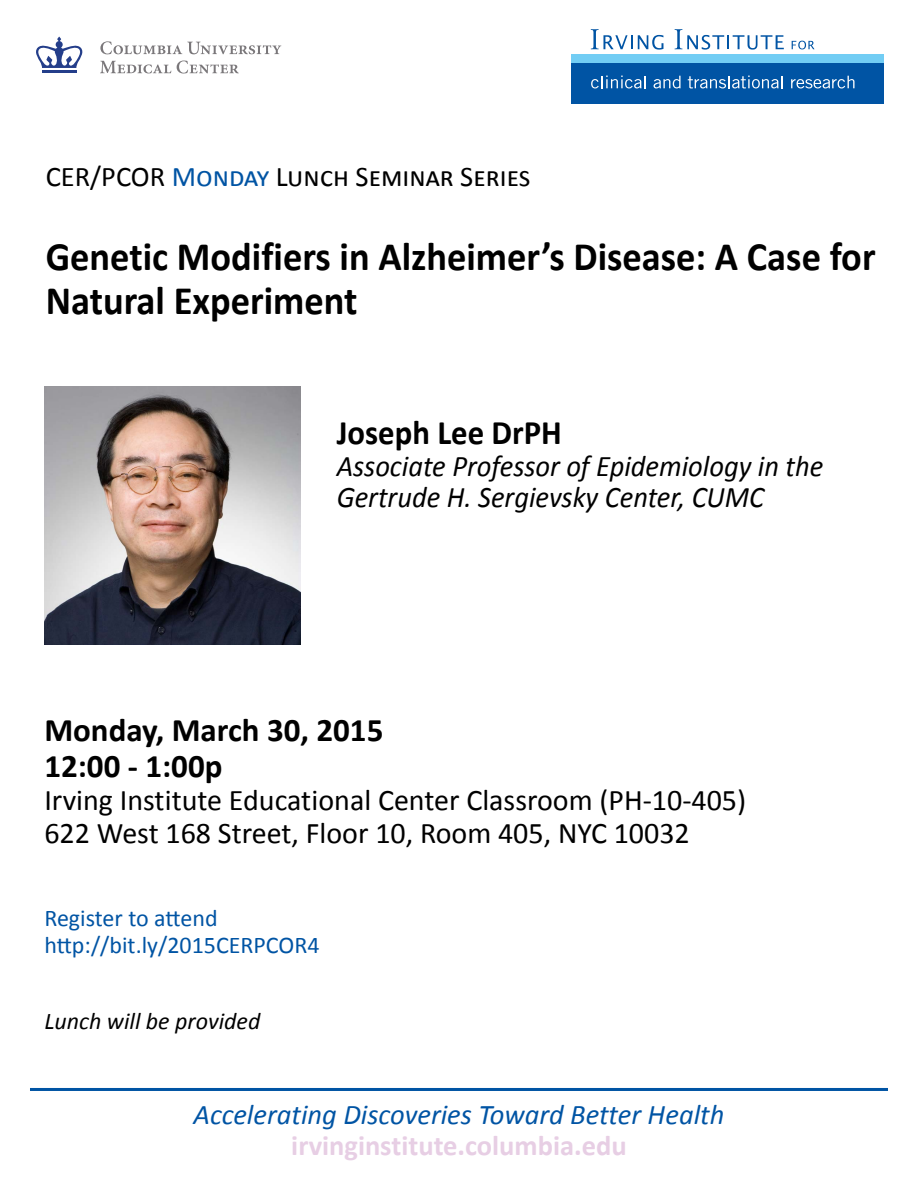
<style>
.page{position:relative;width:918px;height:1188px;background:#fff}
.page>*{position:absolute;margin:0;border:0;box-sizing:border-box;transform-origin:0 0}
.t1{font:700 40.5px/43.5px "Calibri";color:#000;scale:.95 1}
.t2{font:700 34.5px "Calibri";color:#000;scale:.95 1}
.t3{font:700 33px/36px "Calibri";color:#000}
.t4{font:30px/33px "Calibri";color:#000}
.t5{font:italic 30px/31.5px "Calibri";color:#000;scale:.95 1}
.t6{font:italic 28.5px "Calibri";color:#0054a4}
.t7{font:28.5px "Calibri";color:#000}
.t8{font:700 28.5px "Calibri";color:#e7cee4}
.t9{font:24px/27px "Calibri";color:#0054a4}
.t10{font:italic 24px "Calibri";color:#000}
.s1{color:#0054a4}
</style>
<div class="page">
<svg style="left:100px;top:41px;width:181px;height:13px"></svg>
<svg style="left:100px;top:61px;width:71px;height:12px"></svg>
<svg style="left:177px;top:61px;width:62px;height:13px"></svg>
<hr style="left:42px;top:70px;width:34px;height:3px;background:#243e8a">
<svg style="left:36px;top:37px;width:47px;height:31px"></svg>
<div style="left:571px;top:54px;width:313px;height:9px;background:#72cdf4"></div>
<div style="left:571px;top:63px;width:313px;height:40px;background:#0054a4"></div>
<svg style="left:591px;top:76px;width:55px;height:12px"></svg>
<svg style="left:654px;top:76px;width:27px;height:12px"></svg>
<svg style="left:688px;top:76px;width:95px;height:12px"></svg>
<svg style="left:791px;top:76px;width:64px;height:12px"></svg>
<svg style="left:591px;top:29px;width:72px;height:21px"></svg>
<svg style="left:675px;top:29px;width:109px;height:21px"></svg>
<svg style="left:792px;top:41px;width:23px;height:8px"></svg>
<img style="left:44px;top:386px;width:256px;height:258px">
<hr style="left:30px;top:1088px;width:858px;height:3px;background:#0054a4">
<p class="t7" style="left:46px;top:158px;width:486px">CER/PCOR <span class="s1">Monday</span> Lunch Seminar Series</p>
<h1 class="t1" style="left:46px;top:235px;width:875px">Genetic Modifiers in Alzheimer’s Disease: A Case for<br>Natural Experiment</h1>
<p class="t2" style="left:337px;top:411px;width:239px">Joseph Lee DrPH</p>
<p class="t5" style="left:337px;top:449px;width:514px">Associate Professor of Epidemiology in the<br>Gertrude H. Sergievsky Center, CUMC</p>
<p class="t3" style="left:44px;top:712px;width:341px">Monday, March 30, 2015<br>12:00 - 1:00p</p>
<p class="t4" style="left:44px;top:784px;width:703px">Irving Institute Educational Center Classroom (PH-10-405)<br>622 West 168 Street, Floor 10, Room 405, NYC 10032</p>
<p class="t9" style="left:44px;top:905px;width:277px">Register to attend http://bit.ly/2015CERPCOR4</p>
<p class="t10" style="left:44px;top:1005px;width:217px">Lunch will be provided</p>
<p class="t6" style="left:194px;top:1095px;width:532px">Accelerating Discoveries Toward Better Health</p>
<p class="t8" style="left:291px;top:1127px;width:337px">irvinginstitute.columbia.edu</p>
</div>
